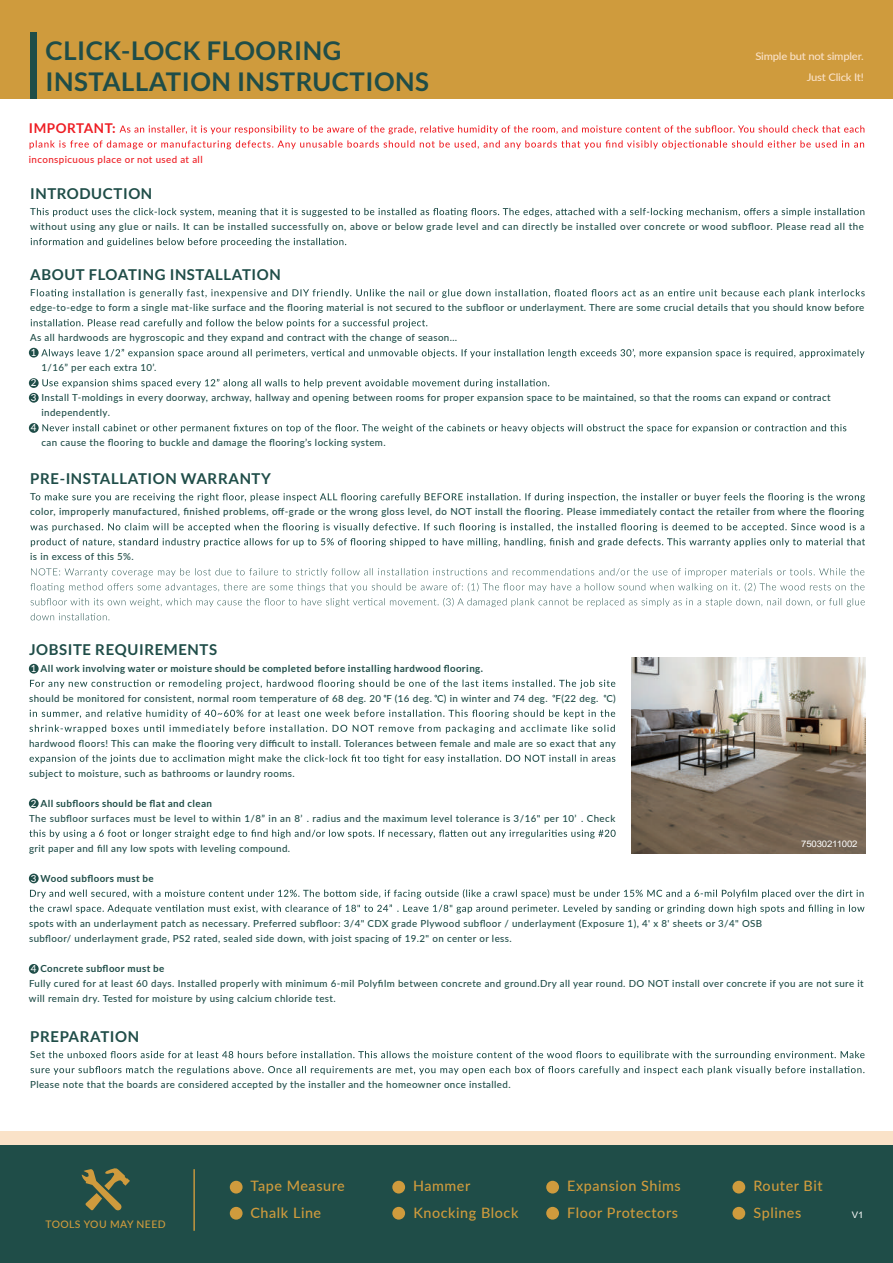
<style>
.page{position:relative;width:893px;height:1263px;background:#fff}
.page>*{position:absolute;margin:0;border:0;box-sizing:border-box;transform-origin:0 0}
.t1{font:700 25.8px/30.9px "Lato";letter-spacing:.02em;color:#1f4d48}
.t2{font:700 15px "Lato";letter-spacing:.04em;color:#1f4d48}
.t3{font:500 14.4px/26.4px "Lato";letter-spacing:.04em;color:#cf9b3d}
.t4{font:700 13.5px "Lato";letter-spacing:.04em;color:#ee1d23}
.t5{font:500 10.5px/20.4px "Lato";letter-spacing:-.02em;color:#fae2c8;text-align:right;scale:1.07 1}
.t6{font:500 10.35px "Lato";letter-spacing:.04em;color:#cf9b3d}
.t7{font:500 9.75px/15px "Lato";letter-spacing:.04em;color:#1f4d48}
.t8{font:700 9.75px "Lato";letter-spacing:.04em;color:#1f4d48}
.t9{font:500 9.75px "Lato";letter-spacing:.04em;color:#ee1d23}
.t10{font:500 9.75px/14.7px "Lato";color:#fff}
.t11{font:9px "Arial";letter-spacing:-.02em;color:#fff;scale:1.07 1}
.s1{font-weight:500;color:#fff}
.s2{color:#fff}
.s3{font-weight:700}
</style>
<div class="page">
<img style="left:632px;top:657px;width:233px;height:196px">
<div style="left:0;top:1145px;width:893px;height:118px;background:#1f4d48"></div>
<div style="left:0;top:0;width:893px;height:99px;background:#cf9b3d"></div>
<svg style="left:30px;top:680px;width:585px;height:9px"></svg>
<svg style="left:30px;top:710px;width:585px;height:8px"></svg>
<svg style="left:29px;top:725px;width:586px;height:8px"></svg>
<svg style="left:30px;top:755px;width:585px;height:8px"></svg>
<svg style="left:29px;top:830px;width:587px;height:8px"></svg>
<svg style="left:30px;top:889px;width:834px;height:9px"></svg>
<svg style="left:29px;top:904px;width:835px;height:9px"></svg>
<svg style="left:36px;top:493px;width:829px;height:9px"></svg>
<svg style="left:30px;top:523px;width:834px;height:9px"></svg>
<svg style="left:31px;top:538px;width:834px;height:9px"></svg>
<svg style="left:31px;top:568px;width:833px;height:9px"></svg>
<svg style="left:30px;top:583px;width:834px;height:9px"></svg>
<svg style="left:31px;top:598px;width:834px;height:9px"></svg>
<svg style="left:31px;top:613px;width:78px;height:7px"></svg>
<svg style="left:37px;top:289px;width:828px;height:9px"></svg>
<svg style="left:31px;top:319px;width:396px;height:9px"></svg>
<svg style="left:41px;top:349px;width:823px;height:9px"></svg>
<svg style="left:42px;top:379px;width:507px;height:9px"></svg>
<svg style="left:42px;top:424px;width:804px;height:9px"></svg>
<svg style="left:37px;top:208px;width:827px;height:9px"></svg>
<svg style="left:31px;top:238px;width:315px;height:9px"></svg>
<div style="left:31px;top:33px;width:6px;height:66px;background:#1f4d48"></div>
<hr style="left:193px;top:1169px;width:2px;height:62px;background:#cf9b3d">
<div style="left:230px;top:1181px;width:13px;height:12px;background:#cf9b3d;border-radius:50%"></div>
<div style="left:230px;top:1207px;width:13px;height:12px;background:#cf9b3d;border-radius:50%"></div>
<div style="left:392px;top:1181px;width:13px;height:12px;background:#cf9b3d;border-radius:50%"></div>
<div style="left:392px;top:1207px;width:13px;height:12px;background:#cf9b3d;border-radius:50%"></div>
<div style="left:546px;top:1181px;width:13px;height:12px;background:#cf9b3d;border-radius:50%"></div>
<div style="left:546px;top:1207px;width:13px;height:12px;background:#cf9b3d;border-radius:50%"></div>
<div style="left:732px;top:1181px;width:13px;height:12px;background:#cf9b3d;border-radius:50%"></div>
<div style="left:732px;top:1207px;width:13px;height:12px;background:#cf9b3d;border-radius:50%"></div>
<svg style="left:82px;top:1168px;width:48px;height:43px"></svg>
<svg style="left:36px;top:1051px;width:828px;height:9px"></svg>
<svg style="left:30px;top:1066px;width:834px;height:9px"></svg>
<div style="left:0;top:1131px;width:893px;height:14px;background:#fae2c8"></div>
<svg style="left:120px;top:125px;width:744px;height:9px"></svg>
<svg style="left:30px;top:140px;width:834px;height:9px"></svg>
<div style="left:29px;top:798px;width:10px;height:10px;background:#1f4d48;border-radius:50%"></div>
<div style="left:29px;top:873px;width:10px;height:10px;background:#1f4d48;border-radius:50%"></div>
<div style="left:29px;top:964px;width:10px;height:10px;background:#1f4d48;border-radius:50%"></div>
<div style="left:29px;top:664px;width:10px;height:9px;background:#1f4d48;border-radius:50%"></div>
<div style="left:29px;top:348px;width:10px;height:10px;background:#1f4d48;border-radius:50%"></div>
<div style="left:29px;top:378px;width:10px;height:10px;background:#1f4d48;border-radius:50%"></div>
<div style="left:29px;top:393px;width:10px;height:10px;background:#1f4d48;border-radius:50%"></div>
<div style="left:29px;top:423px;width:10px;height:10px;background:#1f4d48;border-radius:50%"></div>
<h1 class="t1" style="left:46px;top:35px;width:385px">CLICK-LOCK FLOORING<br>INSTALLATION INSTRUCTIONS</h1>
<h3 class="t4" style="left:29px;top:120px;width:88px">IMPORTANT:</h3>
<p class="t9" style="left:29px;top:152px;width:175px">inconspicuous place or not used at all</p>
<p class="t5" style="left:755px;top:46px;width:103px">Simple but not simpler.<br>Just Click It!</p>
<h2 class="t2" style="left:30px;top:185px;width:124px">INTRODUCTION</h2>
<p class="t7" style="left:30px;top:204px;width:835px">T<br>without using any glue or nails. It can be installed successfully on, above or below grade level and can directly be installed over concrete or wood subfloor. Please read all the</p>
<h2 class="t2" style="left:30px;top:266px;width:252px">ABOUT FLOATING INSTALLATION</h2>
<p class="t7" style="left:30px;top:285px;width:836px">F<br>edge-to-edge to form a single mat-like surface and the flooring material is not secured to the subfloor or underlayment. There are some crucial details that you should know before</p>
<p class="t7" style="left:30px;top:330px;width:428px">As all hardwoods are hygroscopic and they expand and contract with the change of season…</p>
<p class="t7" style="left:42px;top:360px;width:116px">1/16” per each extra 10’.</p>
<p class="t7" style="left:42px;top:390px;width:791px">Install T-moldings in every doorway, archway, hallway and opening between rooms for proper expansion space to be maintained, so that the rooms can expand or contract independently.</p>
<p class="t7" style="left:42px;top:435px;width:346px">can cause the flooring to buckle and damage the flooring’s locking system.</p>
<p class="t10" style="left:31px;top:345px;width:7px">1</p>
<p class="t10" style="left:31px;top:375px;width:7px">2<br>3</p>
<p class="t10" style="left:31px;top:420px;width:7px">4</p>
<h2 class="t2" style="left:30px;top:470px;width:242px">PRE-INSTALLATION WARRANTY</h2>
<p class="t7" style="left:30px;top:489px;width:836px">T<br>color, improperly manufactured, finished problems, off-grade or the wrong gloss level, do NOT install the flooring. Please immediately contact the retailer from where the flooring</p>
<p class="t7" style="left:30px;top:549px;width:105px">is in excess of this 5%.</p>
<h2 class="t2" style="left:29px;top:641px;width:190px">JOBSITE REQUIREMENTS</h2>
<p class="t8" style="left:31px;top:663px;width:453px"><span class="s1">1</span> All work involving water or moisture should be completed before installing hardwood flooring.</p>
<p class="t7" style="left:29px;top:690px;width:588px">should be monitored for consistent, normal room temperature of 68 deg. 20 F (16 deg. C) in winter and 74 deg. F(22 deg. C)</p>
<p class="t7" style="left:29px;top:735px;width:588px">hardwood floors! This can make the flooring very difficult to install. Tolerances between female and male are so exact that any</p>
<p class="t7" style="left:29px;top:765px;width:267px">subject to moisture, such as bathrooms or laundry rooms.</p>
<p class="t7" style="left:29px;top:795px;width:588px"><span class="s2">2</span> <span class="s3">All subfloors should be flat and clean<br></span>The subfloor surfaces must be level to within 1/8” in an 8’ . radius and the maximum level tolerance is 3/16" per 10’ . Check</p>
<p class="t7" style="left:29px;top:840px;width:263px">grit paper and fill any low spots with leveling compound.</p>
<p class="t8" style="left:31px;top:873px;width:124px"><span class="s1">3</span> Wood subfloors must be</p>
<p class="t7" style="left:29px;top:915px;width:735px">spots with an underlayment patch as necessary. Preferred subfloor: 3/4" CDX grade Plywood subfloor / underlayment (Exposure 1), 4' x 8' sheets or 3/4" OSB subfloor/ underlayment grade, PS2 rated, sealed side down, with joist spacing of 19.2" on center or less.</p>
<p class="t7" style="left:29px;top:960px;width:836px"><span class="s2">4</span> <span class="s3">Concrete subfloor must be<br></span>Fully cured for at least 60 days. Installed properly with minimum 6-mil Polyfilm between concrete and ground.Dry all year round. DO NOT install over concrete if you are not sure it will remain dry. Tested for moisture by using calcium chloride test.</p>
<p class="t11" style="left:801px;top:837px;width:54px">75030211002</p>
<h2 class="t2" style="left:30px;top:1027px;width:110px">PREPARATION</h2>
<p class="t7" style="left:30px;top:1047px;width:7px">S</p>
<p class="t7" style="left:30px;top:1077px;width:482px">Please note that the boards are considered accepted by the installer and the homeowner once installed.</p>
<p class="t6" style="left:45px;top:1217px;width:122px">TOOLS YOU MAY NEED</p>
<h3 class="t3" style="left:251px;top:1172px;width:96px">Tape Measure<br>Chalk Line</h3>
<h3 class="t3" style="left:413px;top:1172px;width:107px">Hammer<br>Knocking Block</h3>
<h3 class="t3" style="left:567px;top:1172px;width:115px">Expansion Shims<br>Floor Protectors</h3>
<h3 class="t3" style="left:753px;top:1172px;width:71px">Router Bit<br>Splines</h3>
<p class="t11" style="left:852px;top:1208px;width:12px">V1</p>
</div>
